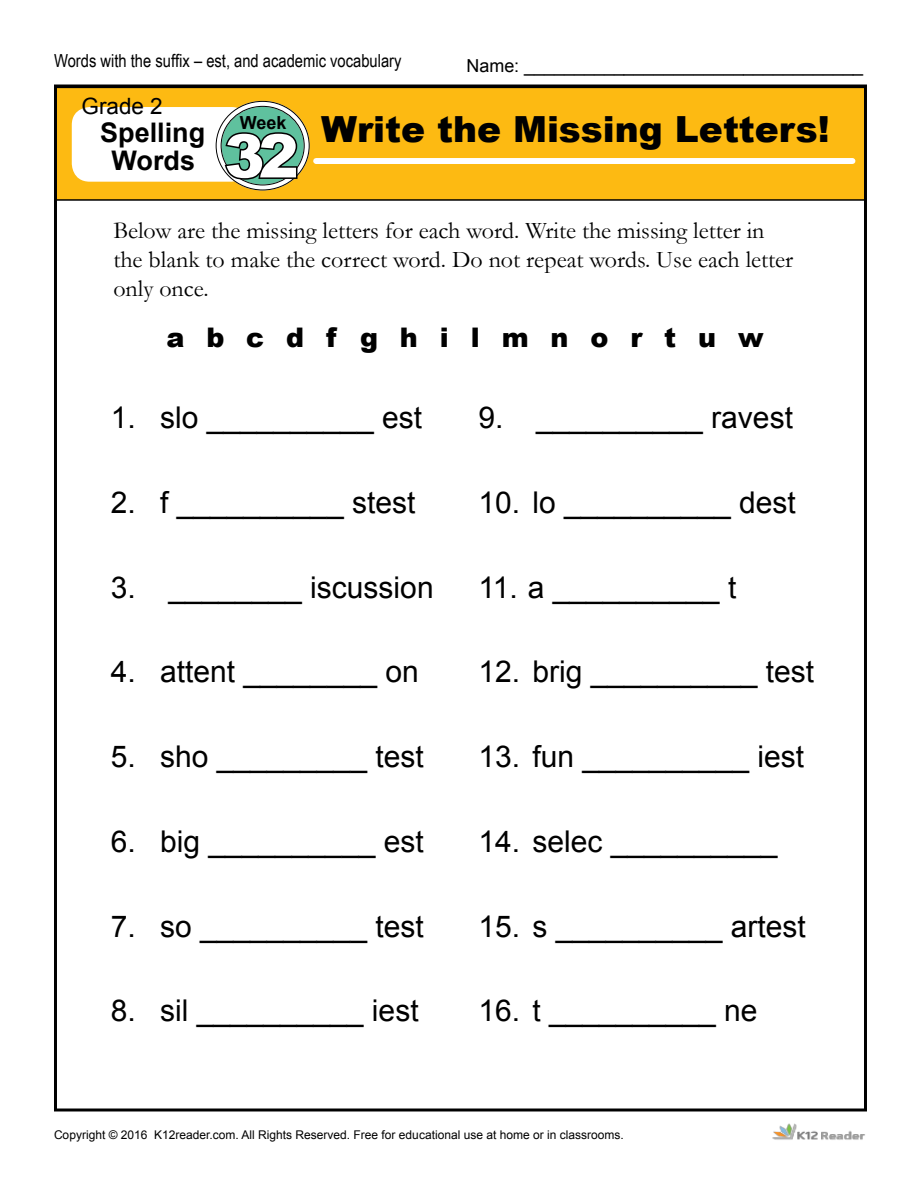
<style>
.page{position:relative;width:918px;height:1188px;background:#fff}
.page>*{position:absolute;margin:0;border:0;box-sizing:border-box;transform-origin:0 0}
.t1{font:900 60px "Arial";color:#fff}
.t2{font:900 36px "Arial";color:#000}
.t3{font:30px "Arial";color:#000}
.t4{font:900 27px "Arial";color:#000}
.t5{font:700 27px/28.3px "Arial";color:#000;text-align:center}
.t6{font:24px/28.8px "Garamond";color:#000}
.t7{font:22.5px "Arial";color:#000}
.t8{font:18px "Arial Narrow";color:#000}
.t9{font:18px "Arial";color:#000}
.t10{font:700 18px "Arial";color:#000}
.t11{font:12px "Arial";color:#000}
</style>
<div class="page">
<div style="left:55px;top:87px;width:810px;height:113px;background:#fdba12"></div>
<div style="left:54px;top:87px;width:812px;height:114px;border:2px solid #000"></div>
<div style="left:72px;top:107px;width:177px;height:75px;background:#fff;border-radius:18px"></div>
<svg style="left:219px;top:104px;width:88px;height:83px;background:#6abc9f"></svg>
<div style="left:216px;top:101px;width:94px;height:89px;border:6px solid #fff;border-radius:50%"></div>
<div style="left:221px;top:106px;width:84px;height:79px;border:1px solid #000;border-radius:50%"></div>
<div style="left:316px;top:158px;width:536px;height:6px;background:#fff"></div>
<svg style="left:223px;top:130px;width:76px;height:52px;background:#47836c"></svg>
<img style="left:772px;top:1123px;width:93px;height:17px">
<p class="t8" style="left:54px;top:50px;width:349px">Words with the suffix – est, and academic vocabulary</p>
<p class="t9" style="left:466px;top:55px;width:398px">Name: __________________________________</p>
<p class="t7" style="left:82px;top:94px;width:83px">Grade 2</p>
<p class="t5" style="left:100px;top:119px;width:107px">Spelling<br>Words</p>
<p class="t2" style="left:321px;top:103px;width:510px">Write the Missing Letters!</p>
<p class="t10" style="left:240px;top:113px;width:48px">Week</p>
<h1 class="t1" style="left:225px;top:111px;width:76px">32</h1>
<p class="t6" style="left:113px;top:217px;width:681px">Below are the missing letters for each word. Write the missing letter in the blank to make the correct word. Do not repeat words. Use each letter only once.</p>
<p class="t4" style="left:166px;top:317px;width:599px">a b c d f g h i l m n o r t u w</p>
<p class="t3" style="left:111px;top:401px;width:313px">1. slo __________ est</p>
<p class="t3" style="left:478px;top:401px;width:316px">9. __________ ravest</p>
<p class="t3" style="left:111px;top:486px;width:306px">2. f __________ stest</p>
<p class="t3" style="left:478px;top:486px;width:319px">10. lo __________ dest</p>
<p class="t3" style="left:111px;top:570px;width:324px">3. ________ iscussion</p>
<p class="t3" style="left:478px;top:570px;width:259px">11. a __________ t</p>
<p class="t3" style="left:111px;top:655px;width:310px">4. attent ________ on</p>
<p class="t3" style="left:478px;top:655px;width:337px">12. brig __________ test</p>
<p class="t3" style="left:111px;top:740px;width:315px">5. sho _________ test</p>
<p class="t3" style="left:478px;top:740px;width:327px">13. fun __________ iest</p>
<p class="t3" style="left:111px;top:825px;width:315px">6. big __________ est</p>
<p class="t3" style="left:478px;top:825px;width:301px">14. selec __________</p>
<p class="t3" style="left:111px;top:909px;width:315px">7. so __________ test</p>
<p class="t3" style="left:478px;top:909px;width:329px">15. s __________ artest</p>
<p class="t3" style="left:111px;top:994px;width:309px">8. sil __________ iest</p>
<p class="t3" style="left:478px;top:994px;width:281px">16. t __________ ne</p>
<p class="t11" style="left:54px;top:1128px;width:571px">Copyright © 2016 K12reader.com. All Rights Reserved. Free for educational use at home or in classrooms.</p>
</div>
